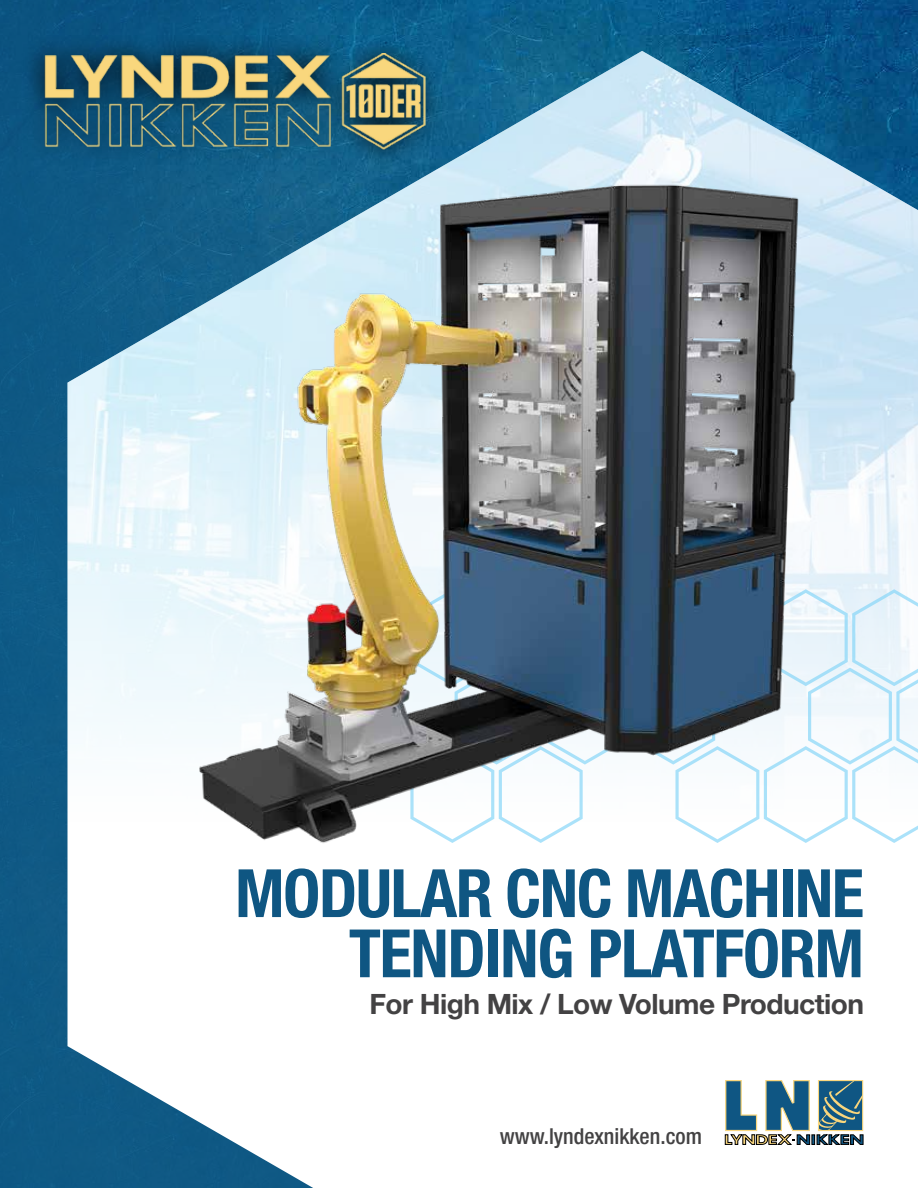
<style>
.page{position:relative;width:918px;height:1188px;background:#fff}
.page>*{position:absolute;margin:0;border:0;box-sizing:border-box;transform-origin:0 0}
.t1{font:700 condensed 66.75px/60.2px "Helvetica Neue LT Std";letter-spacing:-.02em;color:#0f5682;text-align:right}
.t2{font:700 28.05px "Helvetica Neue LT Std";letter-spacing:-.02em;color:#434243}
.t3{font:500 condensed 22.05px "Helvetica Neue LT Std";color:#434243}
</style>
<div class="page">
<img style="left:0;top:0;width:918px;height:1188px">
<svg style="left:68px;top:869px;width:850px;height:319px"></svg>
<img style="left:68px;top:51px;width:850px;height:818px">
<div style="left:22px;top:33px;width:426px;height:136px;background:#000;opacity:.9"></div>
<img style="left:37px;top:54px;width:394px;height:98px">
<svg style="left:725px;top:1080px;width:138px;height:65px"></svg>
<svg style="left:814px;top:589px;width:104px;height:254px"></svg>
<img style="left:184px;top:173px;width:630px;height:680px">
<p class="t1" style="left:235px;top:862px;width:630px">MODULAR CNC MACHINE<br>TENDING PLATFORM</p>
<p class="t2" style="left:370px;top:987px;width:496px">For High Mix / Low Volume Production</p>
<p class="t3" style="left:500px;top:1123px;width:204px">www.lyndexnikken.com</p>
</div>
